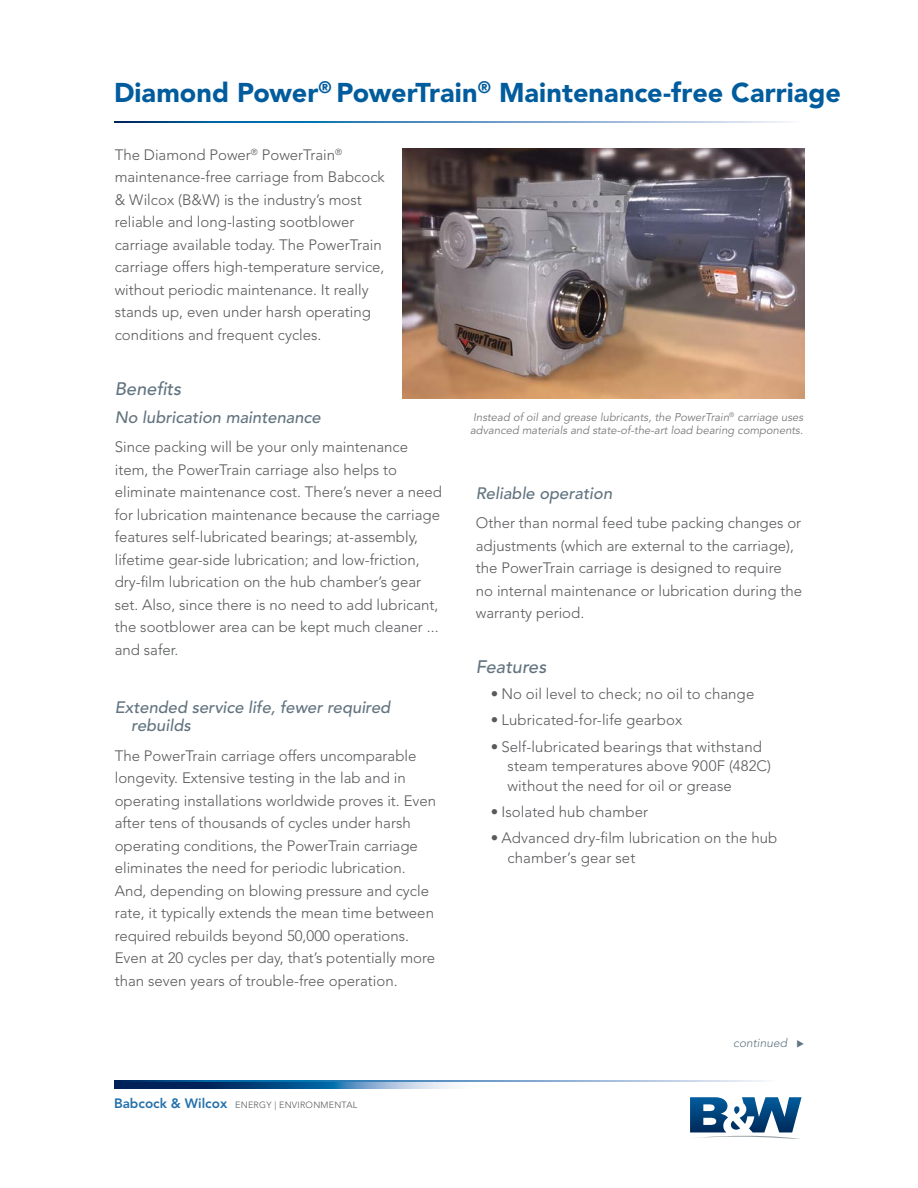
<style>
.page{position:relative;width:918px;height:1188px;background:#fff}
.page>*{position:absolute;margin:0;border:0;box-sizing:border-box;transform-origin:0 0}
.t1{font:900 27px "Avenir LT Std";color:#005c9d}
.t2{font:italic 500 18px "Avenir LT Std";letter-spacing:.005em;color:#627480}
.t3{font:italic 500 16.5px/18px "Avenir LT Std";color:#627480}
.t4{font:300 15px/22.5px "Avenir LT Std";color:#58595b}
.t5{font:italic 300 12px "Avenir LT Std";color:#627480}
.t6{font:italic 11.25px/13.5px "Avenir LT Std";color:#797a7d}
.t7{font:300 9px "Avenir LT Std";letter-spacing:.025em;color:#58595b}
.s1{font-weight:800;font-size:13.5px;color:#2470ab}
</style>
<div class="page">
<svg style="left:114px;top:1082px;width:340px;height:7px;background:#396795"></svg>
<svg style="left:690px;top:1097px;width:112px;height:42px"></svg>
<svg style="left:114px;top:1081px;width:653px;height:1px"></svg>
<svg style="left:115px;top:122px;width:677px;height:1px"></svg>
<img style="left:403px;top:148px;width:402px;height:251px">
<h1 class="t1" style="left:114px;top:76px;width:728px">Diamond Power<sup>®</sup> PowerTrain<sup>®</sup> Maintenance-free Carriage</h1>
<p class="t4" style="left:115px;top:143px;width:272px">The Diamond Power<sup>®</sup> PowerTrain<sup>® </sup>maintenance-free carriage from Babcock &amp; Wilcox (B&amp;W) is the industry’s most reliable and long-lasting sootblower carriage available today. The PowerTrain carriage offers high-temperature service, without periodic maintenance. It really stands up, even under harsh operating conditions and frequent cycles.</p>
<p class="t2" style="left:115px;top:378px;width:68px">Benefits</p>
<p class="t3" style="left:115px;top:409px;width:208px">No lubrication maintenance</p>
<p class="t4" style="left:115px;top:436px;width:329px">Since packing will be your only maintenance item, the PowerTrain carriage also helps to eliminate maintenance cost. There’s never a need for lubrication maintenance because the carriage features self-lubricated bearings; at-assembly, lifetime gear-side lubrication; and low-friction, dry-film lubrication on the hub chamber’s gear set. Also, since there is no need to add lubricant, the sootblower area can be kept much cleaner ... and safer.</p>
<p class="t6" style="left:470px;top:410px;width:335px">Instead of oil and grease lubricants, the PowerTrain<sup>®</sup> carriage uses advanced materials and state-of-the-art load bearing components.</p>
<p class="t3" style="left:476px;top:485px;width:138px">Reliable operation</p>
<p class="t4" style="left:476px;top:512px;width:328px">Other than normal feed tube packing changes or adjustments (which are external to the carriage), the PowerTrain carriage is designed to require no internal maintenance or lubrication during the warranty period.</p>
<p class="t2" style="left:476px;top:656px;width:72px">Features</p>
<p class="t4" style="left:491px;top:683px;width:265px">• No oil level to check; no oil to change</p>
<p class="t4" style="left:491px;top:709px;width:193px">• Lubricated-for-life gearbox</p>
<p class="t4" style="left:507px;top:737px;width:265px;line-height:19.5px;text-indent:-16px">• Self-lubricated bearings that withstand steam temperatures above 900F (482C) without the need for oil or grease</p>
<p class="t4" style="left:491px;top:801px;width:159px">• Isolated hub chamber</p>
<p class="t4" style="left:507px;top:828px;width:272px;line-height:19.5px;text-indent:-16px">• Advanced dry-film lubrication on the hub chamber’s gear set</p>
<p class="t3" style="left:131px;top:699px;width:261px;text-indent:-16px">Extended service life, fewer required rebuilds</p>
<p class="t4" style="left:115px;top:744px;width:323px">The PowerTrain carriage offers uncomparable longevity. Extensive testing in the lab and in operating installations worldwide proves it. Even after tens of thousands of cycles under harsh operating conditions, the PowerTrain carriage eliminates the need for periodic lubrication.<br>And, depending on blowing pressure and cycle rate, it typically extends the mean time between required rebuilds beyond 50,000 operations.<br>Even at 20 cycles per day, that’s potentially more than seven years of trouble-free operation.</p>
<p class="t7" style="left:114px;top:1099px;width:245px"><span class="s1">Babcock &amp; Wilcox</span> ENERGY | ENVIRONMENTAL</p>
<p class="t5" style="left:733px;top:1036px;width:73px">continued ◆</p>
</div>
